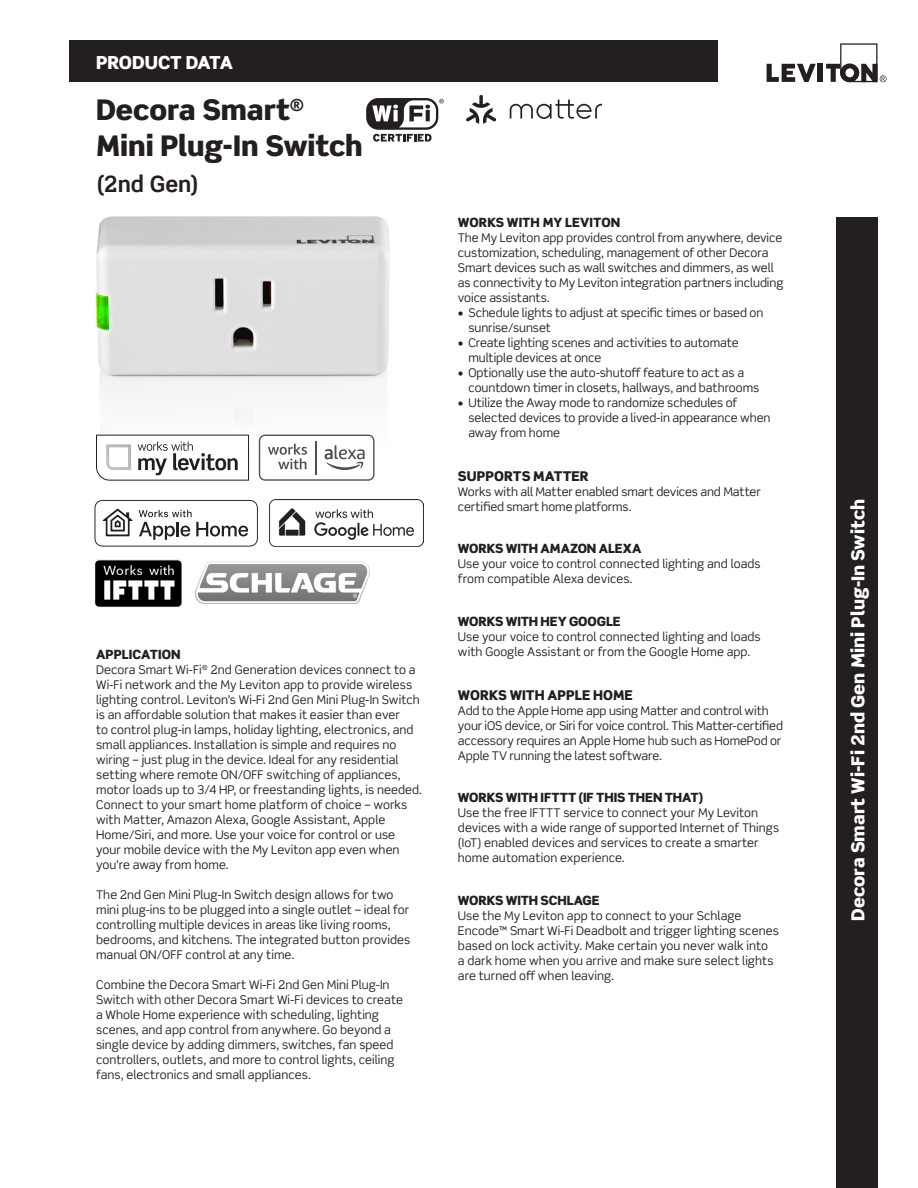
<style>
.page{position:relative;width:918px;height:1188px;background:#fff}
.page>*{position:absolute;margin:0;border:0;box-sizing:border-box;transform-origin:0 0}
.t1{font:900 28.5px/36px "Scene Std";letter-spacing:-.005em;color:#231f20}
.t2{font:700 22.5px "Scene Std";letter-spacing:-.005em;color:#231f20}
.t3{font:900 18px "Scene Std";color:#fff}
.t4{font:900 18px "Scene Std";letter-spacing:-.02em;color:#fff}
.t5{font:900 13.5px "Scene Std";color:#231f20}
.t6{font:900 12.75px "Scene Std";letter-spacing:-.005em;color:#231f20}
.t7{font:12px/15px "Scene Std";color:#231f20}
</style>
<div class="page">
<div style="left:69px;top:40px;width:648px;height:42px;background:#231f20"></div>
<div style="left:836px;top:217px;width:42px;height:971px;background:#231f20"></div>
<svg style="left:767px;top:64px;width:49px;height:18px"></svg>
<div style="left:818px;top:64px;width:5px;height:18px;background:#231f20"></div>
<svg style="left:826px;top:43px;width:61px;height:39px"></svg>
<img style="left:93px;top:216px;width:297px;height:241px">
<svg style="left:373px;top:134px;width:59px;height:8px"></svg>
<svg style="left:366px;top:98px;width:72px;height:32px"></svg>
<svg style="left:372px;top:99px;width:72px;height:28px"></svg>
<img style="left:195px;top:562px;width:175px;height:42px">
<img style="left:270px;top:500px;width:153px;height:47px">
<svg style="left:94px;top:433px;width:157px;height:48px"></svg>
<svg style="left:96px;top:435px;width:153px;height:45px"></svg>
<svg style="left:94px;top:500px;width:164px;height:47px"></svg>
<img style="left:95px;top:559px;width:87px;height:49px">
<svg style="left:259px;top:435px;width:116px;height:46px"></svg>
<svg style="left:466px;top:95px;width:136px;height:29px"></svg>
<h3 class="t4" style="left:96px;top:51px;width:138px">PRODUCT DATA</h3>
<h1 class="t1" style="left:96px;top:91px;width:268px">Decora Smart<sup>®<br></sup>Mini Plug-In Switch</h1>
<h2 class="t2" style="left:96px;top:170px;width:104px">(2nd Gen)</h2>
<p class="t6" style="left:96px;top:646px;width:86px">APPLICATION</p>
<p class="t7" style="left:96px;top:662px;width:328px">Decora Smart Wi-Fi<sup>®</sup> 2nd Generation devices connect to a Wi-Fi network and the My Leviton app to provide wireless lighting control. Leviton’s Wi-Fi 2nd Gen Mini Plug-In Switch is an affordable solution that makes it easier than ever<br>to control plug-in lamps, holiday lighting, electronics, and small appliances. Installation is simple and requires no wiring – just plug in the device. Ideal for any residential setting where remote ON/OFF switching of appliances, motor loads up to 3/4 HP, or freestanding lights, is needed.<br>Connect to your smart home platform of choice – works with Matter, Amazon Alexa, Google Assistant, Apple Home/Siri, and more. Use your voice for control or use your mobile device with the My Leviton app even when you’re away from home.</p>
<p class="t7" style="left:96px;top:887px;width:316px">The 2nd Gen Mini Plug-In Switch design allows for two mini plug-ins to be plugged into a single outlet – ideal for controlling multiple devices in areas like living rooms, bedrooms, and kitchens. The integrated button provides manual ON/OFF control at any time.</p>
<p class="t7" style="left:96px;top:977px;width:308px">Combine the Decora Smart Wi-Fi 2nd Gen Mini Plug-In Switch with other Decora Smart Wi-Fi devices to create a Whole Home experience with scheduling, lighting scenes, and app control from anywhere. Go beyond a single device by adding dimmers, switches, fan speed controllers, outlets, and more to control lights, ceiling fans, electronics and small appliances.</p>
<p class="t6" style="left:458px;top:214px;width:164px">WORKS WITH MY LEVITON</p>
<p class="t7" style="left:458px;top:230px;width:327px">The My Leviton app provides control from anywhere, device customization, scheduling, management of other Decora Smart devices such as wall switches and dimmers, as well as connectivity to My Leviton integration partners including voice assistants.</p>
<p class="t7" style="left:468px;top:305px;width:297px;text-indent:-10px">• Schedule lights to adjust at specific times or based on sunrise/sunset</p>
<p class="t7" style="left:468px;top:335px;width:272px;text-indent:-10px">• Create lighting scenes and activities to automate multiple devices at once</p>
<p class="t7" style="left:468px;top:365px;width:292px;text-indent:-10px">• Optionally use the auto-shutoff feature to act as a countdown timer in closets, hallways, and bathrooms</p>
<p class="t7" style="left:468px;top:395px;width:304px;text-indent:-10px">• Utilize the Away mode to randomize schedules of selected devices to provide a lived-in appearance when away from home</p>
<p class="t5" style="left:458px;top:467px;width:132px">SUPPORTS MATTER</p>
<p class="t7" style="left:458px;top:484px;width:304px">Works with all Matter enabled smart devices and Matter certified smart home platforms.</p>
<p class="t6" style="left:458px;top:540px;width:185px">WORKS WITH AMAZON ALEXA</p>
<p class="t7" style="left:458px;top:556px;width:304px">Use your voice to control connected lighting and loads from compatible Alexa devices.</p>
<p class="t6" style="left:458px;top:613px;width:164px">WORKS WITH HEY GOOGLE</p>
<p class="t7" style="left:458px;top:629px;width:304px">Use your voice to control connected lighting and loads with Google Assistant or from the Google Home app.</p>
<p class="t5" style="left:458px;top:686px;width:176px">WORKS WITH APPLE HOME</p>
<p class="t7" style="left:458px;top:703px;width:327px">Add to the Apple Home app using Matter and control with your iOS device, or Siri for voice control. This Matter-certified accessory requires an Apple Home hub such as HomePod or Apple TV running the latest software.</p>
<p class="t6" style="left:458px;top:789px;width:247px">WORKS WITH IFTTT (IF THIS THEN THAT)</p>
<p class="t7" style="left:458px;top:805px;width:323px">Use the free IFTTT service to connect your My Leviton devices with a wide range of supported Internet of Things (IoT) enabled devices and services to create a smarter home automation experience.</p>
<p class="t6" style="left:458px;top:892px;width:143px">WORKS WITH SCHLAGE</p>
<p class="t7" style="left:458px;top:908px;width:322px">Use the My Leviton app to connect to your Schlage Encode™ Smart Wi-Fi Deadbolt and trigger lighting scenes based on lock activity. Make certain you never walk into<br>a dark home when you arrive and make sure select lights are turned off when leaving.</p>
<h3 class="t3" style="left:846px;top:921px;width:423px;rotate:-90deg">Decora Smart Wi-Fi 2nd Gen Mini Plug-In Switch</h3>
</div>
